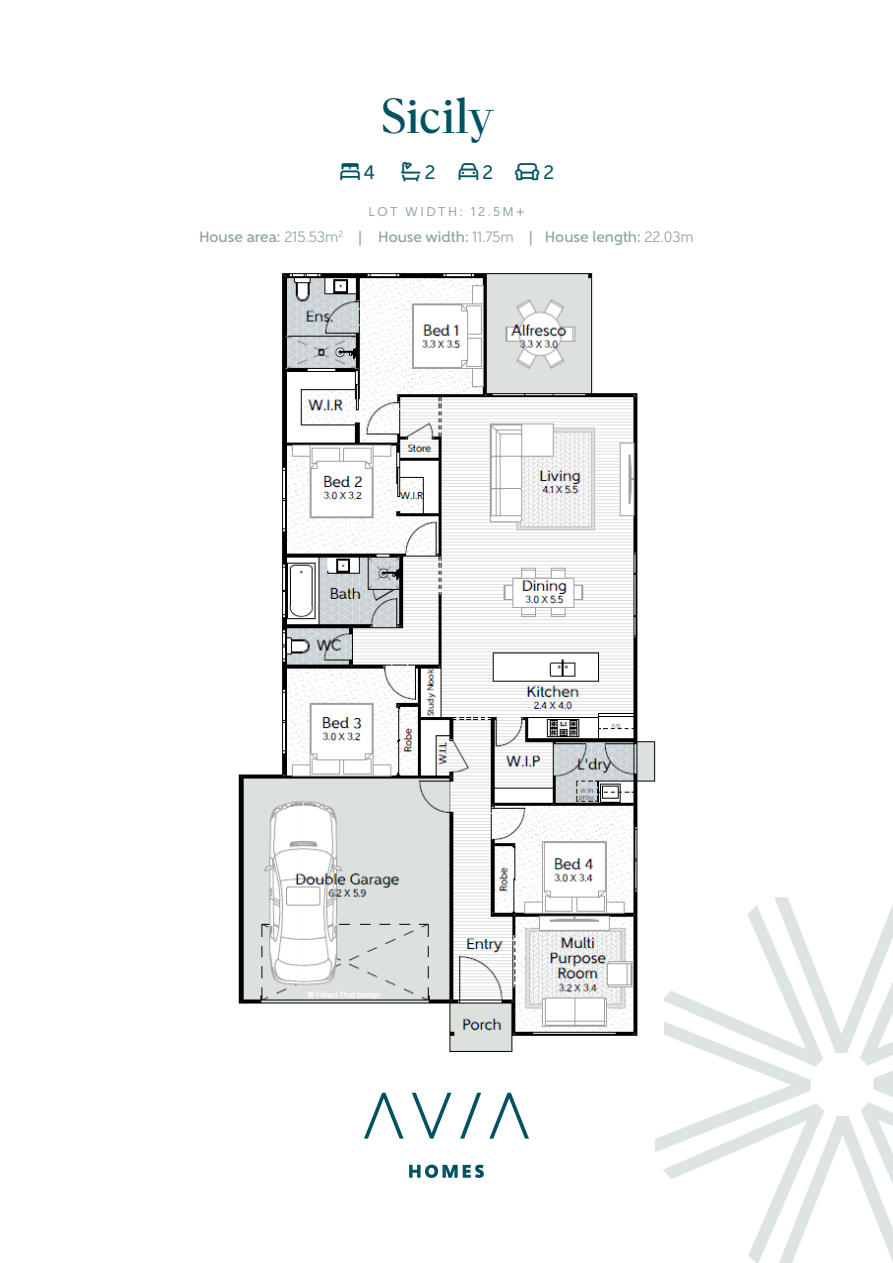
<style>
.page{position:relative;width:893px;height:1263px;background:#fff}
.page>*{position:absolute;margin:0;border:0;box-sizing:border-box;transform-origin:0 0}
.Header_2{font:48px "Para Supreme";letter-spacing:-.005em;color:#005260}
.Header_4{font:19.5px "Gentleman 600";color:#005260}
.Intro_Copy{font:500 15px "Gentleman 700";color:#91a79d}
.Header_4-2{font:12.75px "Gentleman 600";letter-spacing:.2em;color:#91a79d}
.s1{font-family:"Gentleman 500";font-weight:400}
.s2{font-family:"Gentleman 600";font-weight:400}
</style>
<div class="page">
<svg style="left:655px;top:897px;width:238px;height:366px"></svg>
<img style="left:238px;top:273px;width:426px;height:782px">
<svg style="left:409px;top:1164px;width:75px;height:14px"></svg>
<svg style="left:364px;top:1093px;width:40px;height:45px"></svg>
<svg style="left:412px;top:1093px;width:39px;height:45px"></svg>
<svg style="left:489px;top:1093px;width:40px;height:45px"></svg>
<svg style="left:460px;top:1093px;width:21px;height:45px"></svg>
<p class="Header_2" style="left:381px;top:82px;width:115px">Sicily</p>
<p class="Header_4" style="left:364px;top:160px;width:13px">4</p>
<p class="Header_4" style="left:425px;top:160px;width:12px">2</p>
<p class="Header_4" style="left:482px;top:160px;width:12px">2</p>
<p class="Header_4" style="left:543px;top:160px;width:12px">2</p>
<p class="Header_4-2" style="left:369px;top:204px;width:157px">LOT WIDTH: 12.5M+</p>
<p class="Intro_Copy" style="left:199px;top:228px;width:496px">House area: <span class="s1">215.53m</span><sup>2</sup> <span class="s2">|</span> House width: <span class="s1">11.75m</span> <span class="s2">|</span> House length: <span class="s1">22.03m</span></p>
</div>
